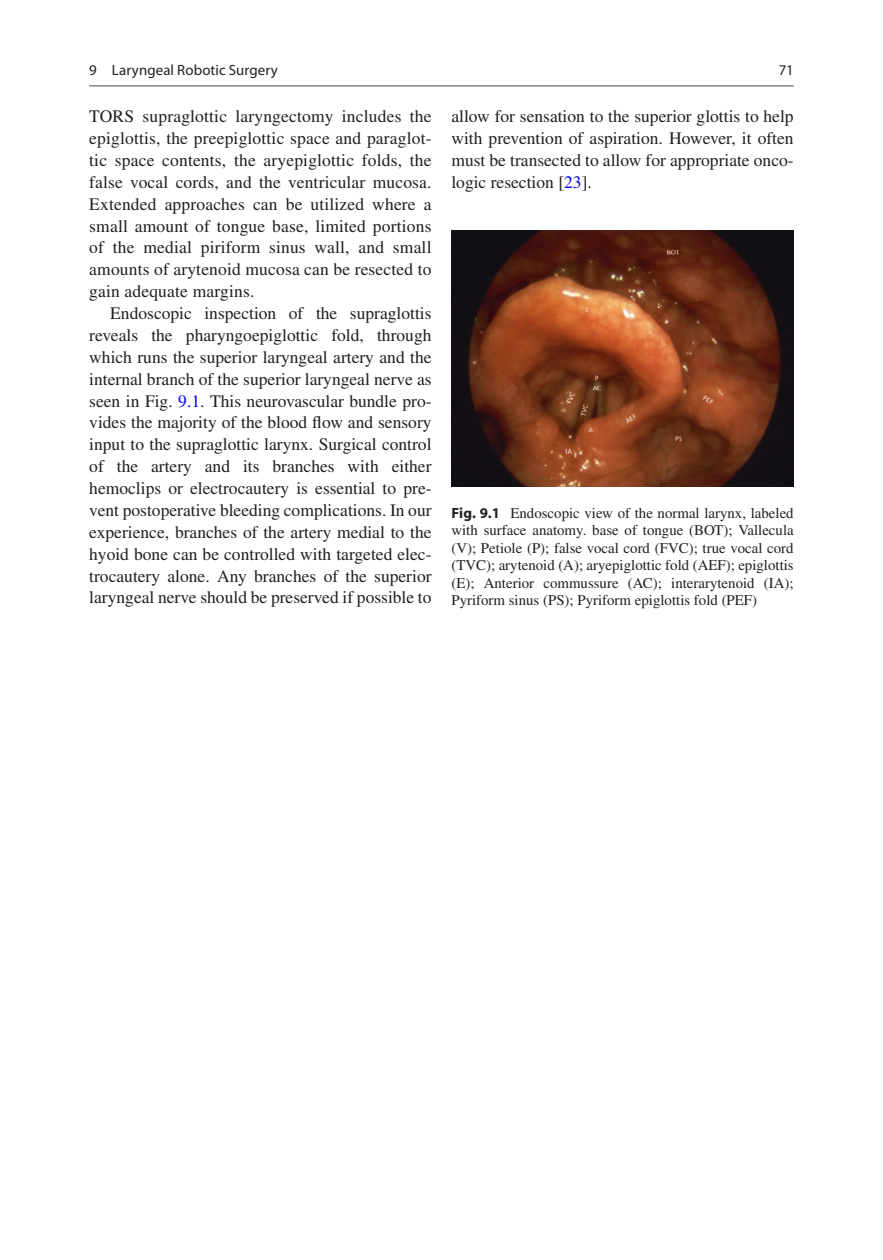
<style>
.page{position:relative;width:883px;height:1260px;background:#fff}
.page>*{position:absolute;margin:0;border:0;box-sizing:border-box;transform-origin:0 0}
.t1{font:17.5px/21.9px "Ftmphh Times";color:#231f20;text-align:justify}
.t2{font:14.88px/17.5px "Ftmphh Times";color:#231f20;text-align:justify}
.t3{font:14.88px "Sllnjt Myriad";letter-spacing:.01em;color:#231f20}
.t4{font:14.88px "Hwgypq Myriad";color:#231f20}
.s1{color:#0000fa}
.s2{font-family:"Sdxjcb Myriad";font-weight:700}
</style>
<div class="page">
<img style="left:451px;top:230px;width:343px;height:257px">
<hr style="left:89px;top:85px;width:705px;height:2px;background:#939598">
<p class="t3" style="left:89px;top:63px;width:190px">9 Laryngeal Robotic Surgery</p>
<p class="t1" style="left:89px;top:105px;width:344px">TORS supraglottic laryngectomy includes the epiglottis, the preepiglottic space and paraglot&shy;tic space contents, the aryepiglottic folds, the false vocal cords, and the ventricular mucosa.<br>Extended approaches can be utilized where a small amount of tongue base, limited portions of the medial piriform sinus wall, and small amounts of arytenoid mucosa can be resected to gain adequate margins.</p>
<p class="t1" style="left:89px;top:302px;width:344px;text-indent:21px">Endoscopic inspection of the supraglottis reveals the pharyngoepiglottic fold, through which runs the superior laryngeal artery and the internal branch of the superior laryngeal nerve as seen in Fig. <span class="s1">9.1</span>. This neurovascular bundle pro&shy;vides the majority of the blood flow and sensory input to the supraglottic larynx. Surgical control of the artery and its branches with either hemoclips or electrocautery is essential to pre&shy;vent postoperative bleeding complications. In our experience, branches of the artery medial to the hyoid bone can be controlled with targeted elec&shy;trocautery alone. Any branches of the superior laryngeal nerve should be preserved if possible to</p>
<p class="t4" style="left:779px;top:63px;width:16px">71</p>
<p class="t1" style="left:451px;top:105px;width:344px">allow for sensation to the superior glottis to help with prevention of aspiration. However, it often must be transected to allow for appropriate onco&shy;logic resection [<span class="s1">23</span>].</p>
<p class="t2" style="left:451px;top:504px;width:344px"><span class="s2">Fig. 9.1</span> Endoscopic view of the normal larynx, labeled with surface anatomy. base of tongue (BOT); Vallecula (V); Petiole (P); false vocal cord (FVC); true vocal cord (TVC); arytenoid (A); aryepiglottic fold (AEF); epiglottis (E); Anterior commussure (AC); interarytenoid (IA); Pyriform sinus (PS); Pyriform epiglottis fold (PEF)</p>
</div>
